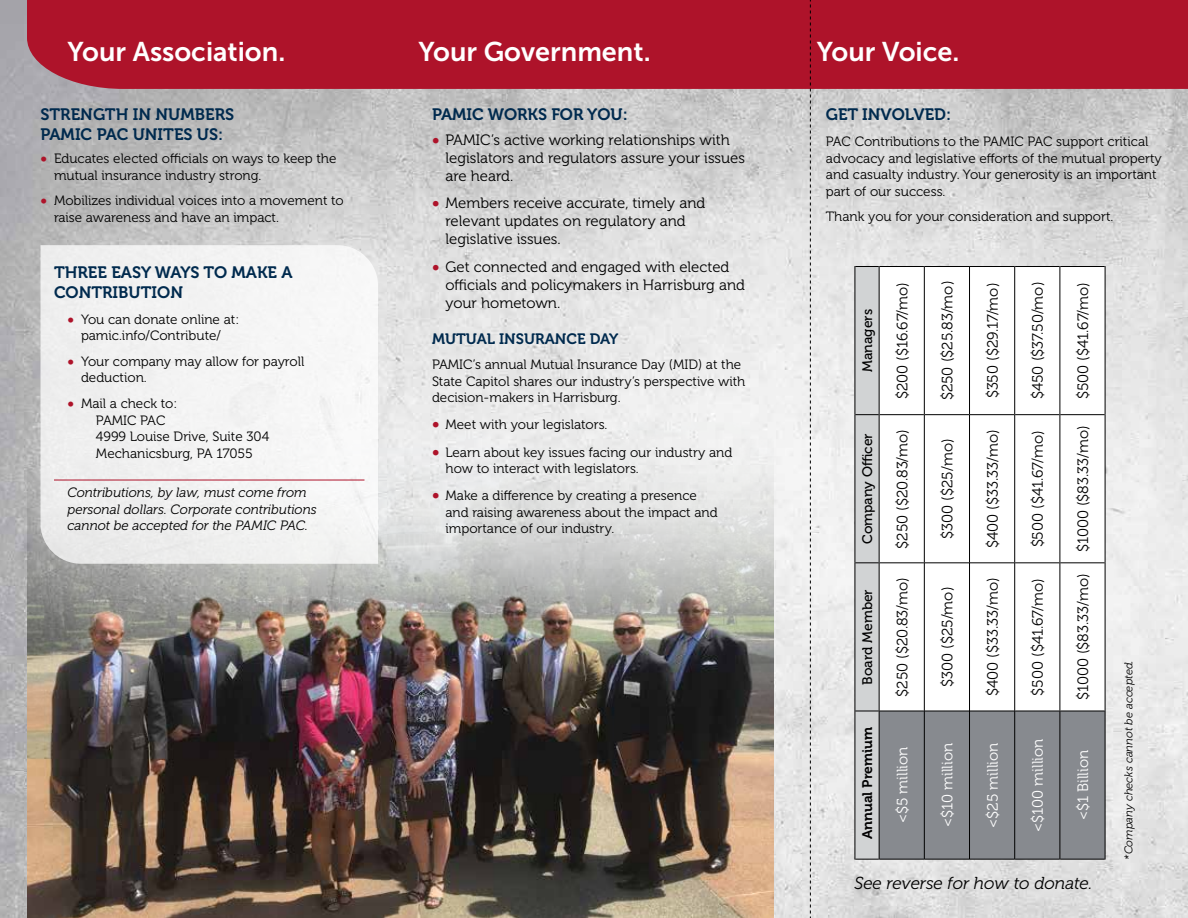
<style>
.page{position:relative;width:1188px;height:918px;background:#fff}
.page>*{position:absolute;margin:0;border:0;box-sizing:border-box;transform-origin:0 0}
.t1{font:27px "Museo Sans 700";color:#fff}
.t2{font:italic 17.25px "Museo 300";letter-spacing:-.005em;color:#000}
.t3{font:16.5px/19.5px "Museo 700";color:#002a4e}
.t4{font:15px/18px "Museo 300";color:#000}
.t5{font:15px "Museo 300";color:#fff}
.t6{font:15px "Museo 700";color:#002a4e}
.t7{font:13.8px "Museo 500";color:#000}
.t8{font:13.8px "Museo 700";color:#000}
.t9{font:13.5px/16.5px "Museo 300";color:#000}
.t10{font:italic 13.5px/16.5px "Museo 300";letter-spacing:-.005em;color:#000}
.t11{font:italic 11.25px "Museo 300";letter-spacing:-.005em;color:#000}
.s1{font-family:"Museo 900";color:#ae132a}
.s2{font-family:"Museo 900";font-size:15px;color:#ae132a}
</style>
<div class="page">
<img style="left:0;top:0;width:1188px;height:918px">
<img style="left:27px;top:89px;width:747px;height:829px">
<div style="left:27px;top:0;width:1161px;height:89px;background:#ae132a"></div>
<hr style="left:854px;top:711px;width:1px;height:149px;background:#000">
<hr style="left:854px;top:563px;width:1px;height:148px;background:#000">
<hr style="left:854px;top:415px;width:1px;height:148px;background:#000">
<hr style="left:854px;top:266px;width:1px;height:149px;background:#000">
<svg style="left:855px;top:266px;width:250px;height:594px"></svg>
<hr style="left:879px;top:711px;width:1px;height:149px;background:#000">
<hr style="left:880px;top:859px;width:44px;height:1px;background:#000">
<hr style="left:879px;top:563px;width:1px;height:148px;background:#000">
<hr style="left:880px;top:711px;width:44px;height:1px;background:#000">
<hr style="left:879px;top:415px;width:1px;height:148px;background:#000">
<hr style="left:880px;top:562px;width:44px;height:1px;background:#000">
<hr style="left:879px;top:266px;width:1px;height:149px;background:#000">
<hr style="left:880px;top:414px;width:44px;height:1px;background:#000">
<hr style="left:880px;top:266px;width:44px;height:1px;background:#000">
<hr style="left:924px;top:711px;width:1px;height:149px;background:#000">
<hr style="left:925px;top:859px;width:44px;height:1px;background:#000">
<hr style="left:924px;top:563px;width:1px;height:148px;background:#000">
<hr style="left:925px;top:711px;width:44px;height:1px;background:#000">
<hr style="left:924px;top:415px;width:1px;height:148px;background:#000">
<hr style="left:925px;top:562px;width:44px;height:1px;background:#000">
<hr style="left:924px;top:266px;width:1px;height:149px;background:#000">
<hr style="left:925px;top:414px;width:44px;height:1px;background:#000">
<hr style="left:925px;top:266px;width:44px;height:1px;background:#000">
<hr style="left:969px;top:711px;width:1px;height:149px;background:#000">
<hr style="left:970px;top:859px;width:44px;height:1px;background:#000">
<hr style="left:969px;top:563px;width:1px;height:148px;background:#000">
<hr style="left:970px;top:711px;width:44px;height:1px;background:#000">
<hr style="left:969px;top:415px;width:1px;height:148px;background:#000">
<hr style="left:970px;top:562px;width:44px;height:1px;background:#000">
<hr style="left:969px;top:266px;width:1px;height:149px;background:#000">
<hr style="left:970px;top:414px;width:44px;height:1px;background:#000">
<hr style="left:970px;top:266px;width:44px;height:1px;background:#000">
<hr style="left:1014px;top:711px;width:1px;height:149px;background:#000">
<hr style="left:1015px;top:859px;width:44px;height:1px;background:#000">
<hr style="left:1014px;top:563px;width:1px;height:148px;background:#000">
<hr style="left:1015px;top:711px;width:44px;height:1px;background:#000">
<hr style="left:1014px;top:415px;width:1px;height:148px;background:#000">
<hr style="left:1015px;top:562px;width:44px;height:1px;background:#000">
<hr style="left:1014px;top:266px;width:1px;height:149px;background:#000">
<hr style="left:1015px;top:414px;width:44px;height:1px;background:#000">
<hr style="left:1015px;top:266px;width:44px;height:1px;background:#000">
<hr style="left:1059px;top:711px;width:1px;height:149px;background:#000">
<hr style="left:1060px;top:859px;width:45px;height:1px;background:#000">
<hr style="left:1059px;top:563px;width:1px;height:148px;background:#000">
<hr style="left:1060px;top:711px;width:45px;height:1px;background:#000">
<hr style="left:1059px;top:415px;width:1px;height:148px;background:#000">
<hr style="left:1060px;top:562px;width:45px;height:1px;background:#000">
<hr style="left:1059px;top:266px;width:1px;height:149px;background:#000">
<hr style="left:1060px;top:414px;width:45px;height:1px;background:#000">
<hr style="left:1060px;top:266px;width:45px;height:1px;background:#000">
<hr style="left:1105px;top:711px;width:1px;height:149px;background:#000">
<hr style="left:1105px;top:563px;width:1px;height:148px;background:#000">
<hr style="left:1105px;top:415px;width:1px;height:148px;background:#000">
<hr style="left:1105px;top:266px;width:1px;height:149px;background:#000">
<svg style="left:40px;top:245px;width:338px;height:319px;fill:#f2f2f2"></svg>
<hr style="left:54px;top:480px;width:310px;height:1px;background:#ae132a">
<svg style="left:810px;top:0;width:1px;height:918px"></svg>
<h1 class="t1" style="left:68px;top:36px;width:219px">Your Association.</h1>
<p class="t3" style="left:40px;top:105px;width:195px">STRENGTH IN NUMBERS<br>PAMIC PAC UNITES US:</p>
<p class="t9" style="left:54px;top:151px;width:284px;text-indent:-14px"><span class="s1">•</span> Educates elected officials on ways to keep the mutual insurance industry strong.</p>
<p class="t9" style="left:54px;top:193px;width:291px;text-indent:-14px"><span class="s1">•</span> Mobilizes individual voices into a movement to raise awareness and have an impact.</p>
<p class="t3" style="left:54px;top:263px;width:240px">THREE EASY WAYS TO MAKE A<br>CONTRIBUTION</p>
<p class="t9" style="left:68px;top:311px;width:173px;text-align:center"><span class="s1">•</span> You can donate online at: pamic.info/Contribute/</p>
<p class="t9" style="left:81px;top:353px;width:225px;text-indent:-14px"><span class="s1">•</span> Your company may allow for payroll deduction.</p>
<p class="t9" style="left:96px;top:395px;width:175px;text-indent:-28px"><span class="s1">•</span> Mail a check to:<br>PAMIC PAC<br>4999 Louise Drive, Suite 304<br>Mechanicsburg, PA 17055</p>
<p class="t10" style="left:68px;top:484px;width:251px">Contributions, by law, must come from personal dollars. Corporate contributions cannot be accepted for the PAMIC PAC.</p>
<h1 class="t1" style="left:418px;top:36px;width:234px">Your Government.</h1>
<h1 class="t1" style="left:817px;top:36px;width:144px">Your Voice.</h1>
<p class="t3" style="left:432px;top:105px;width:197px">PAMIC WORKS FOR YOU:</p>
<p class="t4" style="left:446px;top:131px;width:301px;text-indent:-14px"><span class="s1">•</span> PAMIC’s active working relationships with legislators and regulators assure your issues are heard.</p>
<p class="t4" style="left:446px;top:194px;width:261px;text-indent:-14px"><span class="s1">•</span> Members receive accurate, timely and relevant updates on regulatory and legislative issues.</p>
<p class="t4" style="left:446px;top:258px;width:301px;text-indent:-14px"><span class="s1">•</span> Get connected and engaged with elected officials and policymakers in Harrisburg and your hometown.</p>
<p class="t6" style="left:432px;top:330px;width:188px">MUTUAL INSURANCE DAY</p>
<p class="t9" style="left:432px;top:357px;width:315px">PAMIC’s annual Mutual Insurance Day (MID) at the<br>State Capitol shares our industry’s perspective with decision-makers in Harrisburg.</p>
<p class="t9" style="left:432px;top:417px;width:177px"><span class="s2">•</span> Meet with your legislators.</p>
<p class="t9" style="left:446px;top:444px;width:288px;text-indent:-14px"><span class="s2">•</span> Learn about key issues facing our industry and how to interact with legislators.</p>
<p class="t9" style="left:446px;top:488px;width:274px;text-indent:-14px"><span class="s2">•</span> Make a difference by creating a presence and raising awareness about the impact and importance of our industry.</p>
<p class="t3" style="left:826px;top:105px;width:127px">GET INVOLVED:</p>
<p class="t9" style="left:826px;top:133px;width:337px">PAC Contributions to the PAMIC PAC support critical advocacy and legislative efforts of the mutual property and casualty industry. Your generosity is an important part of our success.</p>
<p class="t9" style="left:826px;top:209px;width:289px">Thank you for your consideration and support.</p>
<p class="t7" style="left:860px;top:372px;width:65px;rotate:-90deg">Managers</p>
<p class="t7" style="left:860px;top:544px;width:112px;rotate:-90deg">Company Officer</p>
<p class="t7" style="left:860px;top:685px;width:97px;rotate:-90deg">Board Member</p>
<p class="t8" style="left:860px;top:839px;width:113px;rotate:-90deg">Annual Premium</p>
<p class="t4" style="left:894px;top:399px;width:119px;rotate:-90deg">$200 ($16.67/mo)</p>
<p class="t4" style="left:894px;top:549px;width:121px;rotate:-90deg">$250 ($20.83/mo)</p>
<p class="t4" style="left:894px;top:697px;width:121px;rotate:-90deg">$250 ($20.83/mo)</p>
<p class="t5" style="left:894px;top:823px;width:78px;rotate:-90deg">&lt;$5 million</p>
<p class="t4" style="left:939px;top:400px;width:121px;rotate:-90deg">$250 ($25.83/mo)</p>
<p class="t4" style="left:939px;top:539px;width:102px;rotate:-90deg">$300 ($25/mo)</p>
<p class="t4" style="left:939px;top:687px;width:102px;rotate:-90deg">$300 ($25/mo)</p>
<p class="t5" style="left:939px;top:827px;width:86px;rotate:-90deg">&lt;$10 million</p>
<p class="t4" style="left:984px;top:398px;width:117px;rotate:-90deg">$350 ($29.17/mo)</p>
<p class="t4" style="left:984px;top:548px;width:120px;rotate:-90deg">$400 ($33.33/mo)</p>
<p class="t4" style="left:984px;top:696px;width:120px;rotate:-90deg">$400 ($33.33/mo)</p>
<p class="t5" style="left:985px;top:828px;width:87px;rotate:-90deg">&lt;$25 million</p>
<p class="t4" style="left:1029px;top:399px;width:119px;rotate:-90deg">$450 ($37.50/mo)</p>
<p class="t4" style="left:1029px;top:547px;width:119px;rotate:-90deg">$500 ($41.67/mo)</p>
<p class="t4" style="left:1029px;top:696px;width:119px;rotate:-90deg">$500 ($41.67/mo)</p>
<p class="t5" style="left:1030px;top:832px;width:95px;rotate:-90deg">&lt;$100 million</p>
<p class="t4" style="left:1074px;top:399px;width:119px;rotate:-90deg">$500 ($41.67/mo)</p>
<p class="t4" style="left:1074px;top:552px;width:128px;rotate:-90deg">$1000 ($83.33/mo)</p>
<p class="t4" style="left:1074px;top:700px;width:128px;rotate:-90deg">$1000 ($83.33/mo)</p>
<p class="t5" style="left:1075px;top:820px;width:72px;rotate:-90deg">&lt;$1 Billion</p>
<p class="t2" style="left:854px;top:874px;width:240px">See reverse for how to donate.</p>
<p class="t11" style="left:1122px;top:860px;width:201px;rotate:-90deg">*Company checks cannot be accepted.</p>
</div>
